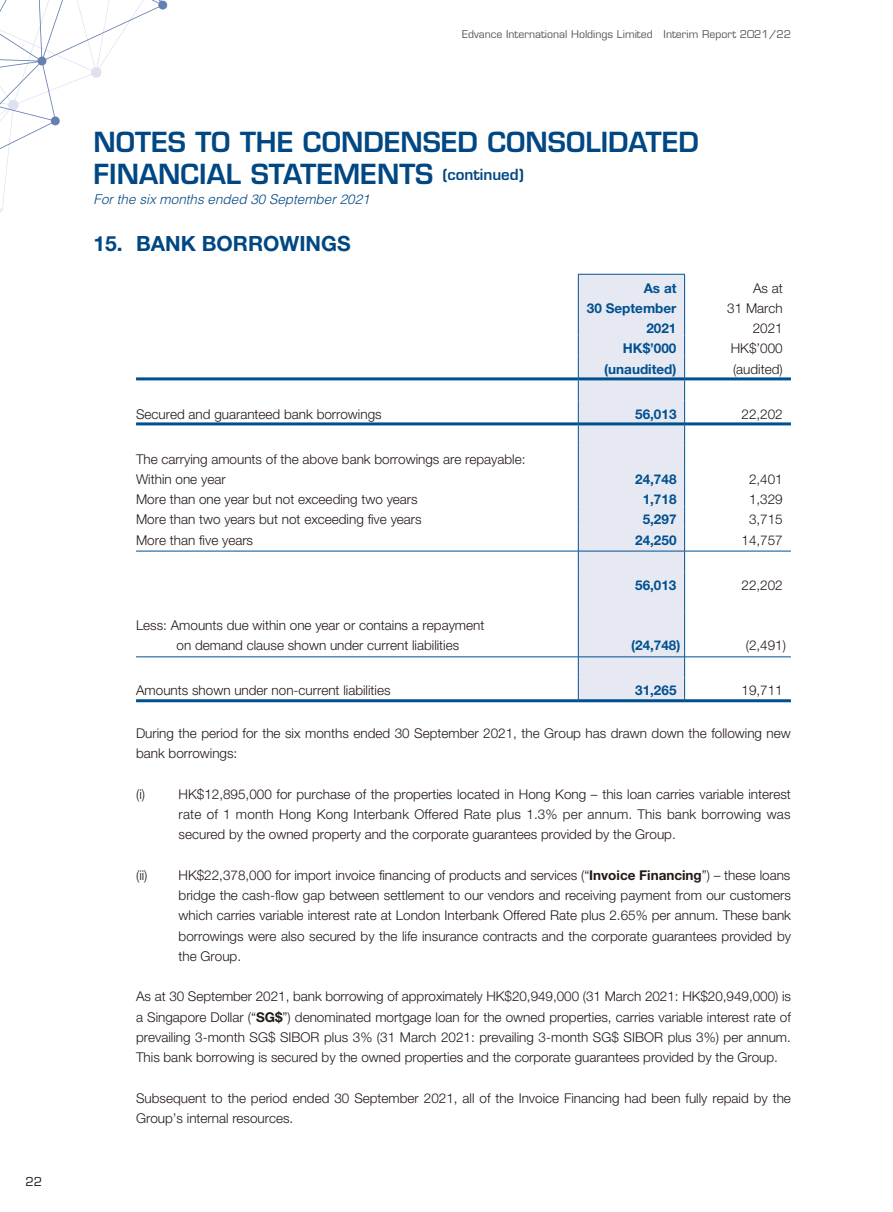
<style>
.page{position:relative;width:893px;height:1212px;background:#fff}
.page>*{position:absolute;margin:0;border:0;box-sizing:border-box;transform-origin:0 0}
.t1{font:600 27px/31.5px "Eurostile LT Std";color:#004783}
.t2{font:700 21px "Helvetica Neue LT Std";color:#004783}
.t3{font:300 13.5px/20.2px "Helvetica Neue LT Std";color:#231916}
.t4{font:700 13.5px/20.2px "Helvetica Neue LT Std";color:#00508f;text-align:right}
.t5{font:italic 300 13.5px "Helvetica LT Std";color:#004783}
.t6{font:12px "Eurostile LT Std";color:#231916}
.t7{font:10.5px "Eurostile LT Std";color:#595857}
.s1{font-size:15px}
.s2{font-weight:700}
</style>
<div class="page">
<svg style="left:0;top:0;width:168px;height:196px"></svg>
<div style="left:579px;top:275px;width:105px;height:424px;background:#e6e8f2"></div>
<hr style="left:578px;top:275px;width:1px;height:60px;background:#00508f">
<hr style="left:578px;top:274px;width:107px;height:1px;background:#00508f">
<hr style="left:684px;top:275px;width:1px;height:60px;background:#00508f">
<svg style="left:578px;top:335px;width:1px;height:277px"></svg>
<svg style="left:684px;top:335px;width:1px;height:277px"></svg>
<hr style="left:578px;top:612px;width:1px;height:41px;background:#00508f">
<hr style="left:684px;top:612px;width:1px;height:41px;background:#00508f">
<svg style="left:578px;top:653px;width:1px;height:49px"></svg>
<svg style="left:684px;top:653px;width:1px;height:49px"></svg>
<hr style="left:136px;top:377px;width:442px;height:3px;background:#00508f">
<hr style="left:579px;top:377px;width:105px;height:3px;background:#00508f">
<hr style="left:685px;top:377px;width:106px;height:3px;background:#00508f">
<hr style="left:136px;top:422px;width:442px;height:3px;background:#00508f">
<hr style="left:579px;top:422px;width:105px;height:3px;background:#00508f">
<hr style="left:685px;top:422px;width:106px;height:3px;background:#00508f">
<hr style="left:136px;top:551px;width:442px;height:1px;background:#00508f">
<hr style="left:579px;top:551px;width:105px;height:1px;background:#00508f">
<hr style="left:685px;top:551px;width:106px;height:1px;background:#00508f">
<hr style="left:136px;top:656px;width:442px;height:1px;background:#00508f">
<hr style="left:579px;top:656px;width:105px;height:1px;background:#00508f">
<hr style="left:685px;top:656px;width:106px;height:1px;background:#00508f">
<hr style="left:136px;top:699px;width:442px;height:3px;background:#00508f">
<hr style="left:579px;top:699px;width:105px;height:3px;background:#00508f">
<hr style="left:685px;top:699px;width:106px;height:3px;background:#00508f">
<p class="t6" style="left:26px;top:1174px;width:18px">22</p>
<p class="t7" style="left:462px;top:28px;width:330px">Edvance International Holdings Limited Interim Report 2021/22</p>
<h1 class="t1" style="left:94px;top:126px;width:607px">NOTES TO THE CONDENSED CONSOLIDATED<br>FINANCIAL STATEMENTS <span class="s1">(continued)</span></h1>
<p class="t5" style="left:94px;top:191px;width:278px">For the six months ended 30 September 2021</p>
<h2 class="t2" style="left:94px;top:231px;width:259px">15. BANK BORROWINGS</h2>
<p class="t4" style="left:587px;top:277px;width:91px">As at<br>30 September<br>2021</p>
<p class="t3" style="left:727px;top:277px;width:57px;text-align:right">As at<br>31 March<br>2021</p>
<p class="t4" style="left:623px;top:338px;width:55px">HK$’000</p>
<p class="t3" style="left:731px;top:338px;width:54px">HK$’000</p>
<p class="t4" style="left:604px;top:358px;width:74px">(unaudited)</p>
<p class="t3" style="left:733px;top:358px;width:51px">(audited)</p>
<p class="t3" style="left:136px;top:403px;width:247px">Secured and guaranteed bank borrowings</p>
<p class="t4" style="left:635px;top:403px;width:43px">56,013</p>
<p class="t3" style="left:741px;top:403px;width:43px">22,202</p>
<p class="t3" style="left:136px;top:448px;width:391px">The carrying amounts of the above bank borrowings are repayable:<br>Within one year</p>
<p class="t4" style="left:635px;top:469px;width:43px">24,748</p>
<p class="t3" style="left:749px;top:469px;width:35px">2,401</p>
<p class="t3" style="left:136px;top:489px;width:283px">More than one year but not exceeding two years</p>
<p class="t4" style="left:643px;top:489px;width:35px">1,718</p>
<p class="t3" style="left:749px;top:489px;width:35px">1,329</p>
<p class="t3" style="left:136px;top:509px;width:287px">More than two years but not exceeding five years</p>
<p class="t4" style="left:643px;top:509px;width:35px">5,297</p>
<p class="t3" style="left:749px;top:509px;width:35px">3,715</p>
<p class="t3" style="left:136px;top:529px;width:119px">More than five years</p>
<p class="t4" style="left:635px;top:529px;width:43px">24,250</p>
<p class="t3" style="left:741px;top:529px;width:43px">14,757</p>
<p class="t4" style="left:635px;top:574px;width:43px">56,013</p>
<p class="t3" style="left:741px;top:574px;width:43px">22,202</p>
<p class="t3" style="left:176px;top:615px;width:309px;text-indent:-40px">Less: Amounts due within one year or contains a repayment on demand clause shown under current liabilities</p>
<p class="t4" style="left:631px;top:635px;width:51px">(24,748)</p>
<p class="t3" style="left:746px;top:635px;width:42px">(2,491)</p>
<p class="t3" style="left:136px;top:680px;width:256px">Amounts shown under non-current liabilities</p>
<p class="t4" style="left:635px;top:680px;width:43px">31,265</p>
<p class="t3" style="left:741px;top:680px;width:43px">19,711</p>
<p class="t3" style="left:136px;top:723px;width:656px">During the period for the six months ended 30 September 2021, the Group has drawn down the following new bank borrowings:</p>
<p class="t3" style="left:136px;top:784px;width:11px">(i)</p>
<p class="t3" style="left:179px;top:784px;width:614px;text-align:justify">HK$12,895,000 for purchase of the properties located in Hong Kong – this loan carries variable interest rate of 1 month Hong Kong Interbank Offered Rate plus 1.3% per annum. This bank borrowing was secured by the owned property and the corporate guarantees provided by the Group.</p>
<p class="t3" style="left:179px;top:865px;width:614px;text-align:justify;text-indent:-43px">(ii) HK$22,378,000 for import invoice financing of products and services (“<span class="s2">Invoice Financing</span>”) – these loans bridge the cash-flow gap between settlement to our vendors and receiving payment from our customers which carries variable interest rate at London Interbank Offered Rate plus 2.65% per annum. These bank borrowings were also secured by the life insurance contracts and the corporate guarantees provided by the Group.</p>
<p class="t3" style="left:136px;top:986px;width:656px;text-align:justify">As at 30 September 2021, bank borrowing of approximately HK$20,949,000 (31 March 2021: HK$20,949,000) is a Singapore Dollar (“<span class="s2">SG$</span>”) denominated mortgage loan for the owned properties, carries variable interest rate of prevailing 3-month SG$ SIBOR plus 3% (31 March 2021: prevailing 3-month SG$ SIBOR plus 3%) per annum.<br>This bank borrowing is secured by the owned properties and the corporate guarantees provided by the Group.</p>
<p class="t3" style="left:136px;top:1087px;width:656px">Subsequent to the period ended 30 September 2021, all of the Invoice Financing had been fully repaid by the<br>Group’s internal resources.</p>
</div>
